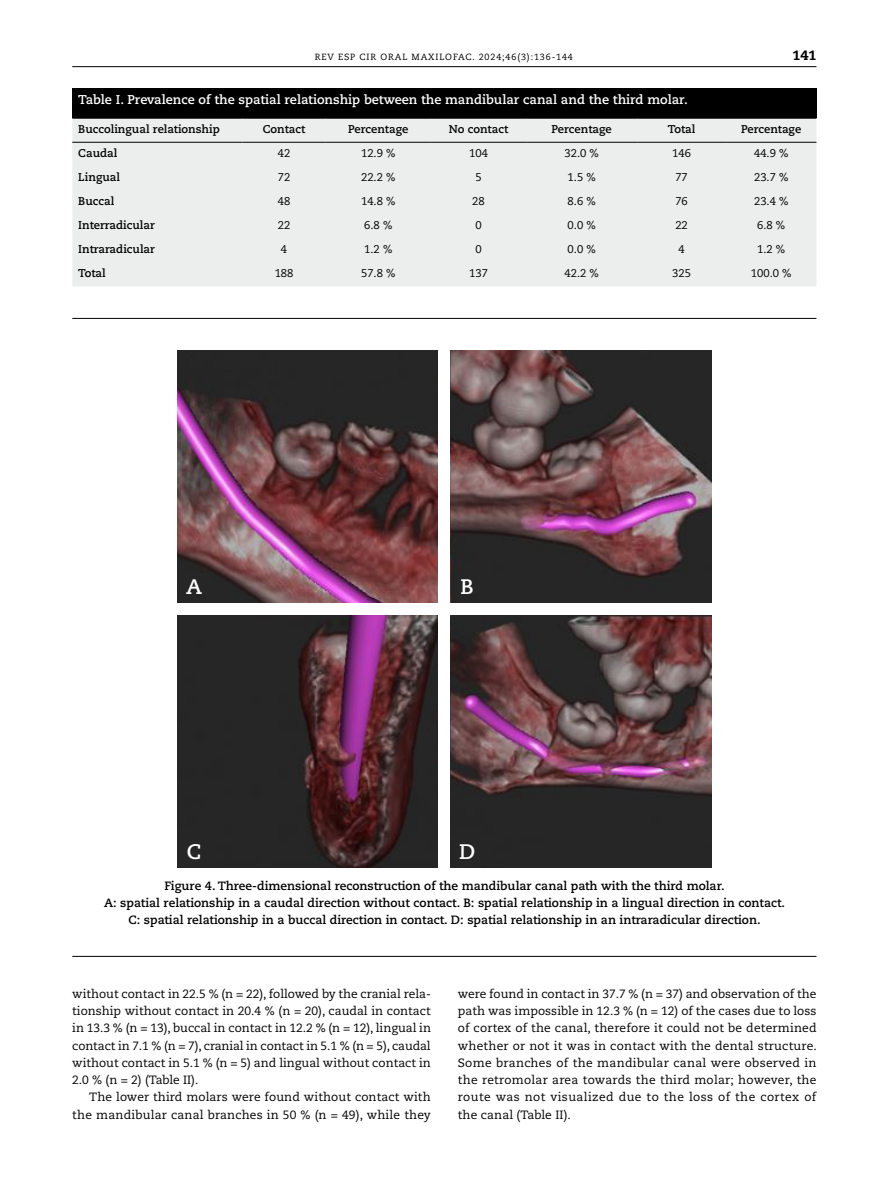
<style>
.page{position:relative;width:893px;height:1191px;background:#fff}
.page>*{position:absolute;margin:0;border:0;box-sizing:border-box;transform-origin:0 0}
.t1{font:700 21px "Caecilia LT Std";color:#fff}
.t2{font:800 13.5px "Caecilia LT Std";color:#000}
.t3{font:700 12.75px "Caecilia LT Std";color:#fff}
.t4{font:12px/17.2px "Caecilia LT Std";letter-spacing:.01em;color:#000;text-align:justify}
.t5{font:700 12px/17.2px "Caecilia LT Std";color:#000;text-align:center}
.t6{font:700 11.25px "Caecilia LT Std";color:#000}
.t7{font:11.25px "Caecilia LT Std";color:#000}
.t8{font:9px "Caecilia LT Std";letter-spacing:.095em;color:#000}
</style>
<div class="page">
<hr style="left:72px;top:66px;width:744px;height:1px;background:#000">
<div style="left:72px;top:89px;width:744px;height:29px;background:#000"></div>
<div style="left:72px;top:119px;width:744px;height:167px;background:#eceded"></div>
<hr style="left:72px;top:142px;width:170px;height:1px;background:#000">
<hr style="left:242px;top:142px;width:84px;height:1px;background:#000">
<hr style="left:326px;top:142px;width:105px;height:1px;background:#000">
<hr style="left:431px;top:142px;width:95px;height:1px;background:#000">
<hr style="left:526px;top:142px;width:111px;height:1px;background:#000">
<hr style="left:637px;top:142px;width:89px;height:1px;background:#000">
<hr style="left:726px;top:142px;width:90px;height:1px;background:#000">
<hr style="left:72px;top:118px;width:170px;height:1px;background:#000">
<hr style="left:242px;top:118px;width:84px;height:1px;background:#000">
<hr style="left:326px;top:118px;width:105px;height:1px;background:#000">
<hr style="left:431px;top:118px;width:95px;height:1px;background:#000">
<hr style="left:526px;top:118px;width:111px;height:1px;background:#000">
<hr style="left:637px;top:118px;width:89px;height:1px;background:#000">
<hr style="left:726px;top:118px;width:90px;height:1px;background:#000">
<hr style="left:72px;top:956px;width:744px;height:1px;background:#000">
<hr style="left:72px;top:318px;width:744px;height:1px;background:#000">
<img style="left:178px;top:351px;width:260px;height:252px">
<img style="left:451px;top:615px;width:260px;height:252px">
<img style="left:451px;top:351px;width:260px;height:252px">
<img style="left:178px;top:615px;width:260px;height:252px">
<img style="left:178px;top:572px;width:39px;height:31px;border-radius:15px">
<img style="left:451px;top:572px;width:39px;height:31px;border-radius:15px">
<img style="left:451px;top:837px;width:39px;height:30px;border-radius:15px">
<img style="left:178px;top:828px;width:39px;height:37px">
<p class="t8" style="left:315px;top:52px;width:260px">REV ESP CIR ORAL MAXILOFAC. 2024;46(3):136-144</p>
<p class="t2" style="left:792px;top:47px;width:25px">141</p>
<p class="t3" style="left:78px;top:92px;width:611px">Table I. Prevalence of the spatial relationship between the mandibular canal and the third molar.</p>
<p class="t6" style="left:78px;top:122px;width:143px">Buccolingual relationship</p>
<p class="t6" style="left:263px;top:122px;width:44px">Contact</p>
<p class="t6" style="left:348px;top:122px;width:62px">Percentage</p>
<p class="t6" style="left:449px;top:122px;width:61px">No contact</p>
<p class="t6" style="left:552px;top:122px;width:62px">Percentage</p>
<p class="t6" style="left:668px;top:122px;width:29px">Total</p>
<p class="t6" style="left:741px;top:122px;width:62px">Percentage</p>
<p class="t6" style="left:78px;top:146px;width:41px">Caudal</p>
<p class="t7" style="left:278px;top:146px;width:14px">42</p>
<p class="t7" style="left:361px;top:146px;width:36px">12.9 %</p>
<p class="t7" style="left:469px;top:146px;width:20px">104</p>
<p class="t7" style="left:564px;top:146px;width:36px">32.0 %</p>
<p class="t7" style="left:672px;top:146px;width:20px">146</p>
<p class="t7" style="left:754px;top:146px;width:36px">44.9 %</p>
<p class="t6" style="left:78px;top:170px;width:43px">Lingual</p>
<p class="t7" style="left:278px;top:170px;width:14px">72</p>
<p class="t7" style="left:361px;top:170px;width:36px">22.2 %</p>
<p class="t7" style="left:475px;top:170px;width:8px">5</p>
<p class="t7" style="left:568px;top:170px;width:30px">1.5 %</p>
<p class="t7" style="left:675px;top:170px;width:14px">77</p>
<p class="t7" style="left:754px;top:170px;width:36px">23.7 %</p>
<p class="t6" style="left:78px;top:194px;width:38px">Buccal</p>
<p class="t7" style="left:278px;top:194px;width:14px">48</p>
<p class="t7" style="left:361px;top:194px;width:36px">14.8 %</p>
<p class="t7" style="left:472px;top:194px;width:14px">28</p>
<p class="t7" style="left:568px;top:194px;width:30px">8.6 %</p>
<p class="t7" style="left:675px;top:194px;width:14px">76</p>
<p class="t7" style="left:754px;top:194px;width:36px">23.4 %</p>
<p class="t6" style="left:78px;top:218px;width:78px">Interradicular</p>
<p class="t7" style="left:278px;top:219px;width:14px">22</p>
<p class="t7" style="left:364px;top:219px;width:30px">6.8 %</p>
<p class="t7" style="left:475px;top:219px;width:8px">0</p>
<p class="t7" style="left:568px;top:219px;width:30px">0.0 %</p>
<p class="t7" style="left:675px;top:219px;width:14px">22</p>
<p class="t7" style="left:757px;top:219px;width:30px">6.8 %</p>
<p class="t6" style="left:78px;top:242px;width:78px">Intraradicular</p>
<p class="t7" style="left:281px;top:243px;width:8px">4</p>
<p class="t7" style="left:364px;top:243px;width:30px">1.2 %</p>
<p class="t7" style="left:475px;top:243px;width:8px">0</p>
<p class="t7" style="left:568px;top:243px;width:30px">0.0 %</p>
<p class="t7" style="left:678px;top:243px;width:8px">4</p>
<p class="t7" style="left:757px;top:243px;width:30px">1.2 %</p>
<p class="t6" style="left:78px;top:266px;width:29px">Total</p>
<p class="t7" style="left:275px;top:267px;width:20px">188</p>
<p class="t7" style="left:361px;top:267px;width:36px">57.8 %</p>
<p class="t7" style="left:469px;top:267px;width:20px">137</p>
<p class="t7" style="left:564px;top:267px;width:36px">42.2 %</p>
<p class="t7" style="left:672px;top:267px;width:20px">325</p>
<p class="t7" style="left:751px;top:267px;width:42px">100.0 %</p>
<h1 class="t1" style="left:186px;top:575px;width:17px">A</h1>
<h1 class="t1" style="left:461px;top:575px;width:15px">B</h1>
<h1 class="t1" style="left:187px;top:839px;width:16px">C</h1>
<h1 class="t1" style="left:459px;top:839px;width:18px">D</h1>
<p class="t5" style="left:104px;top:877px;width:683px">Figure 4. Three-dimensional reconstruction of the mandibular canal path with the third molar.<br>A: spatial relationship in a caudal direction without contact. B: spatial relationship in a lingual direction in contact.<br>C: spatial relationship in a buccal direction in contact. D: spatial relationship in an intraradicular direction.</p>
<p class="t4" style="left:72px;top:985px;width:360px">without contact in 22.5 % (n = 22), followed by the cranial rela&shy;tionship without contact in 20.4 % (n = 20), caudal in contact in 13.3 % (n = 13), buccal in contact in 12.2 % (n = 12), lingual in contact in 7.1 % (n = 7), cranial in contact in 5.1 % (n = 5), caudal without contact in 5.1 % (n = 5) and lingual without contact in 2.0 % (n = 2) (Table II).</p>
<p class="t4" style="left:72px;top:1088px;width:360px;text-align:right">The lower third molars were found without contact with the mandibular canal branches in 50 % (n = 49), while they</p>
<p class="t4" style="left:458px;top:985px;width:360px">were found in contact in 37.7 % (n = 37) and observation of the path was impossible in 12.3 % (n = 12) of the cases due to loss of cortex of the canal, therefore it could not be determined whether or not it was in contact with the dental structure.<br>Some branches of the mandibular canal were observed in the retromolar area towards the third molar; however, the route was not visualized due to the loss of the cortex of the canal (Table II).</p>
</div>
